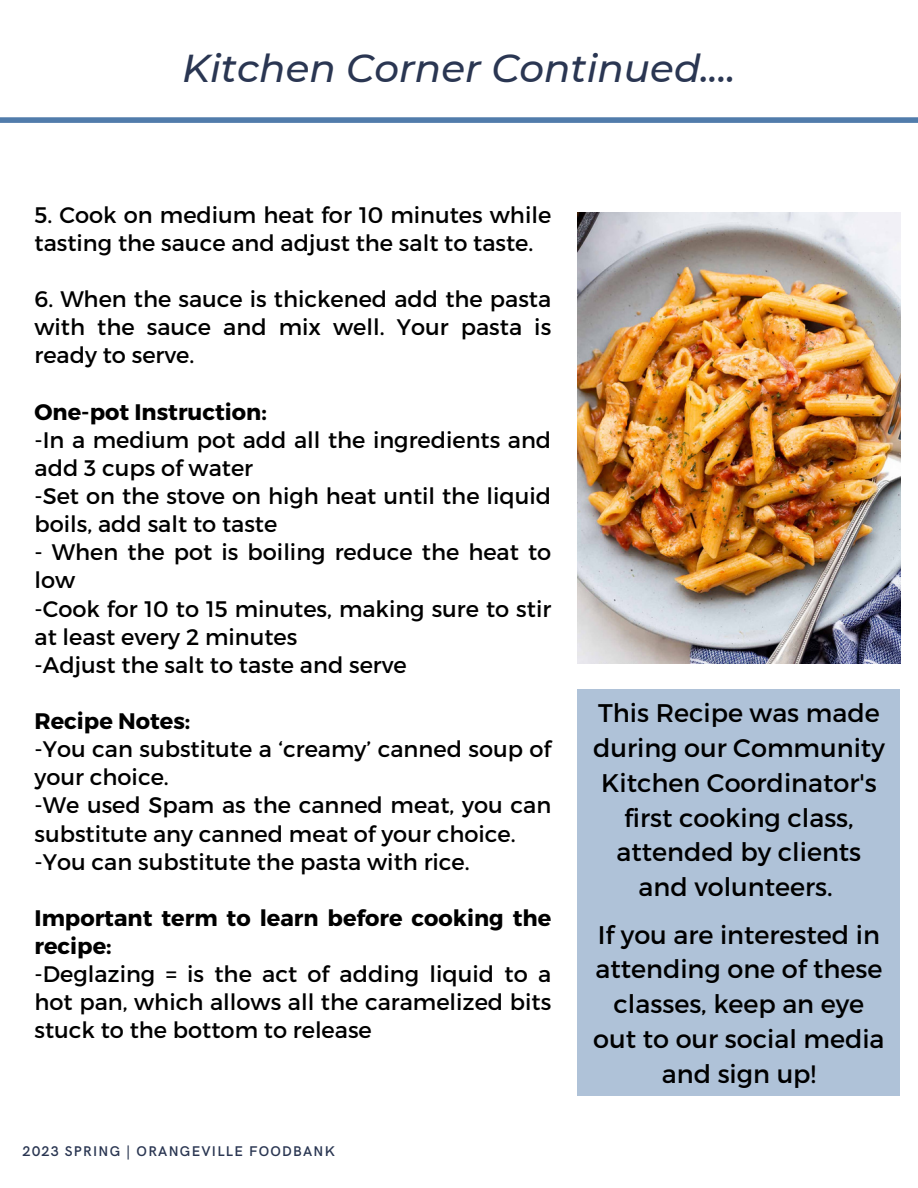
<style>
.page{position:relative;width:918px;height:1188px;background:#fff}
.page>*{position:absolute;margin:0;border:0;box-sizing:border-box;transform-origin:0 0}
.t1{font:italic 500 38.85px "Montserrat";color:#2a3652}
.t2{font:25.5px/34.8px "Montserrat";color:#000;text-align:center}
.t3{font:22.5px/28.2px "Montserrat";color:#000}
.t4{font:700 22.5px/28.2px "Montserrat";color:#000}
.t5{font:600 14.1px "HK Grotesk";letter-spacing:.09em;color:#2a3652}
</style>
<div class="page">
<div style="left:0;top:117px;width:918px;height:6px;background:#517cab"></div>
<img style="left:578px;top:212px;width:322px;height:452px">
<div style="left:578px;top:690px;width:322px;height:406px;background:#afc2d8"></div>
<p class="t1" style="left:182px;top:45px;width:555px">Kitchen Corner Continued....</p>
<p class="t3" style="left:35px;top:200px;width:518px">5. Cook on medium heat for 10 minutes while tasting the sauce and adjust the salt to taste.</p>
<p class="t3" style="left:35px;top:284px;width:518px;text-align:justify">6. When the sauce is thickened add the pasta with the sauce and mix well. Your pasta is ready to serve.</p>
<p class="t4" style="left:35px;top:396px;width:234px">One-pot Instruction:</p>
<p class="t3" style="left:35px;top:425px;width:518px">-In a medium pot add all the ingredients and add 3 cups of water</p>
<p class="t3" style="left:35px;top:481px;width:518px">-Set on the stove on high heat until the liquid boils, add salt to taste</p>
<p class="t3" style="left:35px;top:537px;width:518px">- When the pot is boiling reduce the heat to low</p>
<p class="t3" style="left:35px;top:593px;width:518px">-Cook for 10 to 15 minutes, making sure to stir at least every 2 minutes</p>
<p class="t3" style="left:35px;top:650px;width:374px">-Adjust the salt to taste and serve</p>
<p class="t4" style="left:35px;top:706px;width:157px">Recipe Notes:</p>
<p class="t3" style="left:35px;top:734px;width:518px">-You can substitute a ‘creamy’ canned soup of your choice.</p>
<p class="t3" style="left:35px;top:790px;width:518px">-We used Spam as the canned meat, you can substitute any canned meat of your choice.</p>
<p class="t3" style="left:35px;top:846px;width:437px">-You can substitute the pasta with rice.</p>
<p class="t4" style="left:35px;top:903px;width:518px">Important term to learn before cooking the recipe:</p>
<p class="t3" style="left:35px;top:959px;width:518px;text-align:justify">-Deglazing = is the act of adding liquid to a hot pan, which allows all the caramelized bits stuck to the bottom to release</p>
<p class="t5" style="left:23px;top:1143px;width:314px">2023 SPRING | ORANGEVILLE FOODBANK</p>
<p class="t2" style="left:593px;top:694px;width:293px">This Recipe was made during our Community<br>Kitchen Coordinator's first cooking class, attended by clients and volunteers.</p>
<p class="t2" style="left:593px;top:916px;width:293px">If you are interested in attending one of these classes, keep an eye out to our social media and sign up!</p>
</div>
